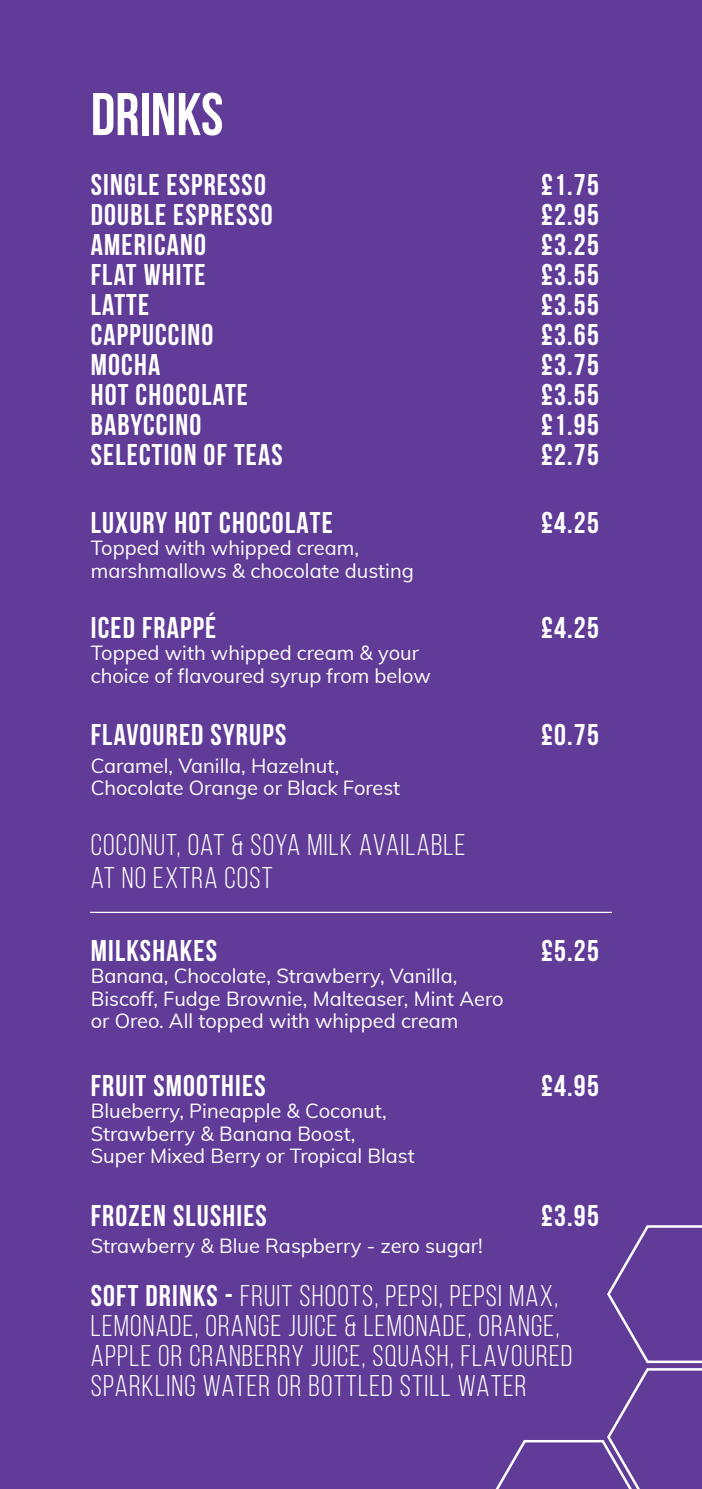
<style>
.page{position:relative;width:702px;height:1489px;background:#fff}
.page>*{position:absolute;margin:0;border:0;box-sizing:border-box;transform-origin:0 0}
.t1{font:700 60px "Bebas Neue";color:#fff}
.Sub_Header_-_Bold{font:700 30px "Bebas Neue";letter-spacing:.04em;color:#fff}
.Sub_Header_-_Regular{font:30px/30px "Bebas Neue";letter-spacing:.04em;color:#fff}
.White_Body_-_Muli{font:30px "Bebas Neue";letter-spacing:.04em;color:#fff}
.White_Body_-_Muli-2{font:20px/22.5px "Muli";color:#fff}
.Sub_Header_-_Bold-2{font:20px "Muli";color:#fff}
.s1{font-weight:700}
</style>
<div class="page">
<div style="left:0;top:0;width:702px;height:1488px;background:#603b97"></div>
<svg style="left:496px;top:1225px;width:206px;height:263px"></svg>
<hr style="left:90px;top:911px;width:522px;height:2px;background:#fff">
<p class="t1" style="left:91px;top:81px;width:134px">DRINKS</p>
<p class="Sub_Header_-_Bold" style="left:91px;top:168px;width:177px">SINGLE ESPRESSO</p>
<p class="Sub_Header_-_Bold" style="left:541px;top:168px;width:59px">£1.75</p>
<p class="Sub_Header_-_Bold" style="left:91px;top:198px;width:183px">DOUBLE ESPRESSO</p>
<p class="Sub_Header_-_Bold" style="left:541px;top:198px;width:59px">£2.95</p>
<p class="Sub_Header_-_Bold" style="left:91px;top:228px;width:117px">AMERICANO</p>
<p class="Sub_Header_-_Bold" style="left:541px;top:228px;width:59px">£3.25</p>
<p class="Sub_Header_-_Bold" style="left:91px;top:258px;width:116px">FLAT WHITE</p>
<p class="Sub_Header_-_Bold" style="left:541px;top:258px;width:59px">£3.55</p>
<p class="Sub_Header_-_Bold" style="left:91px;top:288px;width:60px">LATTE</p>
<p class="Sub_Header_-_Bold" style="left:541px;top:288px;width:59px">£3.55</p>
<p class="Sub_Header_-_Bold" style="left:91px;top:318px;width:124px">CAPPUCCINO</p>
<p class="Sub_Header_-_Bold" style="left:541px;top:318px;width:59px">£3.65</p>
<p class="Sub_Header_-_Bold" style="left:91px;top:348px;width:71px">MOCHA</p>
<p class="Sub_Header_-_Bold" style="left:541px;top:348px;width:59px">£3.75</p>
<p class="Sub_Header_-_Bold" style="left:91px;top:378px;width:159px">HOT CHOCOLATE</p>
<p class="Sub_Header_-_Bold" style="left:541px;top:378px;width:59px">£3.55</p>
<p class="Sub_Header_-_Bold" style="left:91px;top:408px;width:112px">BABYCCINO</p>
<p class="Sub_Header_-_Bold" style="left:541px;top:408px;width:59px">£1.95</p>
<p class="Sub_Header_-_Bold" style="left:91px;top:438px;width:193px">SELECTION OF TEAS</p>
<p class="Sub_Header_-_Bold" style="left:541px;top:438px;width:59px">£2.75</p>
<p class="Sub_Header_-_Bold" style="left:91px;top:506px;width:243px">LUXURY HOT CHOCOLATE</p>
<p class="Sub_Header_-_Bold" style="left:541px;top:506px;width:59px">£4.25</p>
<p class="Sub_Header_-_Bold-2" style="left:91px;top:533px;width:270px">Topped with whipped cream,</p>
<p class="Sub_Header_-_Bold-2" style="left:91px;top:556px;width:324px">marshmallows &amp; chocolate dusting</p>
<p class="Sub_Header_-_Bold" style="left:91px;top:611px;width:127px">ICED FRAPPÉ</p>
<p class="Sub_Header_-_Bold" style="left:541px;top:611px;width:59px">£4.25</p>
<p class="White_Body_-_Muli-2" style="left:91px;top:641px;width:342px">Topped with whipped cream &amp; your choice of flavoured syrup from below</p>
<p class="Sub_Header_-_Bold" style="left:91px;top:718px;width:197px">FLAVOURED SYRUPS</p>
<p class="Sub_Header_-_Bold" style="left:541px;top:718px;width:59px">£0.75</p>
<p class="White_Body_-_Muli-2" style="left:91px;top:753px;width:311px">Caramel, Vanilla, Hazelnut,<br>Chocolate Orange or Black Forest</p>
<p class="White_Body_-_Muli" style="left:91px;top:829px;width:376px">COCONUT, OAT &amp; SOYA MILK AVAILABLE</p>
<p class="Sub_Header_-_Regular" style="left:91px;top:862px;width:183px">AT NO EXTRA COST</p>
<p class="Sub_Header_-_Bold" style="left:91px;top:933px;width:128px">MILKSHAKES</p>
<p class="Sub_Header_-_Bold" style="left:541px;top:933px;width:59px">£5.25</p>
<p class="White_Body_-_Muli-2" style="left:91px;top:963px;width:368px">Banana, Chocolate, Strawberry, Vanilla,</p>
<p class="White_Body_-_Muli-2" style="left:91px;top:986px;width:414px">Biscoff, Fudge Brownie, Malteaser, Mint Aero</p>
<p class="White_Body_-_Muli-2" style="left:91px;top:1008px;width:369px">or Oreo. All topped with whipped cream</p>
<p class="Sub_Header_-_Bold" style="left:91px;top:1068px;width:176px">FRUIT SMOOTHIES</p>
<p class="Sub_Header_-_Bold" style="left:541px;top:1068px;width:59px">£4.95</p>
<p class="White_Body_-_Muli-2" style="left:91px;top:1098px;width:297px">Blueberry, Pineapple &amp; Coconut,</p>
<p class="White_Body_-_Muli-2" style="left:91px;top:1121px;width:266px">Strawberry &amp; Banana Boost,</p>
<p class="White_Body_-_Muli-2" style="left:91px;top:1143px;width:325px">Super Mixed Berry or Tropical Blast</p>
<p class="Sub_Header_-_Bold" style="left:91px;top:1198px;width:177px">FROZEN SLUSHIES</p>
<p class="Sub_Header_-_Bold" style="left:541px;top:1198px;width:59px">£3.95</p>
<p class="White_Body_-_Muli-2" style="left:91px;top:1233px;width:393px">Strawberry &amp; Blue Raspberry - zero sugar!</p>
<p class="Sub_Header_-_Regular" style="left:91px;top:1279px;width:469px"><span class="s1">SOFT DRINKS -</span> FRUIT SHOOTS, PEPSI, PEPSI MAX,</p>
<p class="Sub_Header_-_Regular" style="left:91px;top:1309px;width:483px">LEMONADE, ORANGE JUICE &amp; LEMONADE, ORANGE,<br>APPLE OR CRANBERRY JUICE, SQUASH, FLAVOURED</p>
<p class="Sub_Header_-_Regular" style="left:91px;top:1369px;width:437px">SPARKLING WATER OR BOTTLED STILL WATER</p>
</div>
